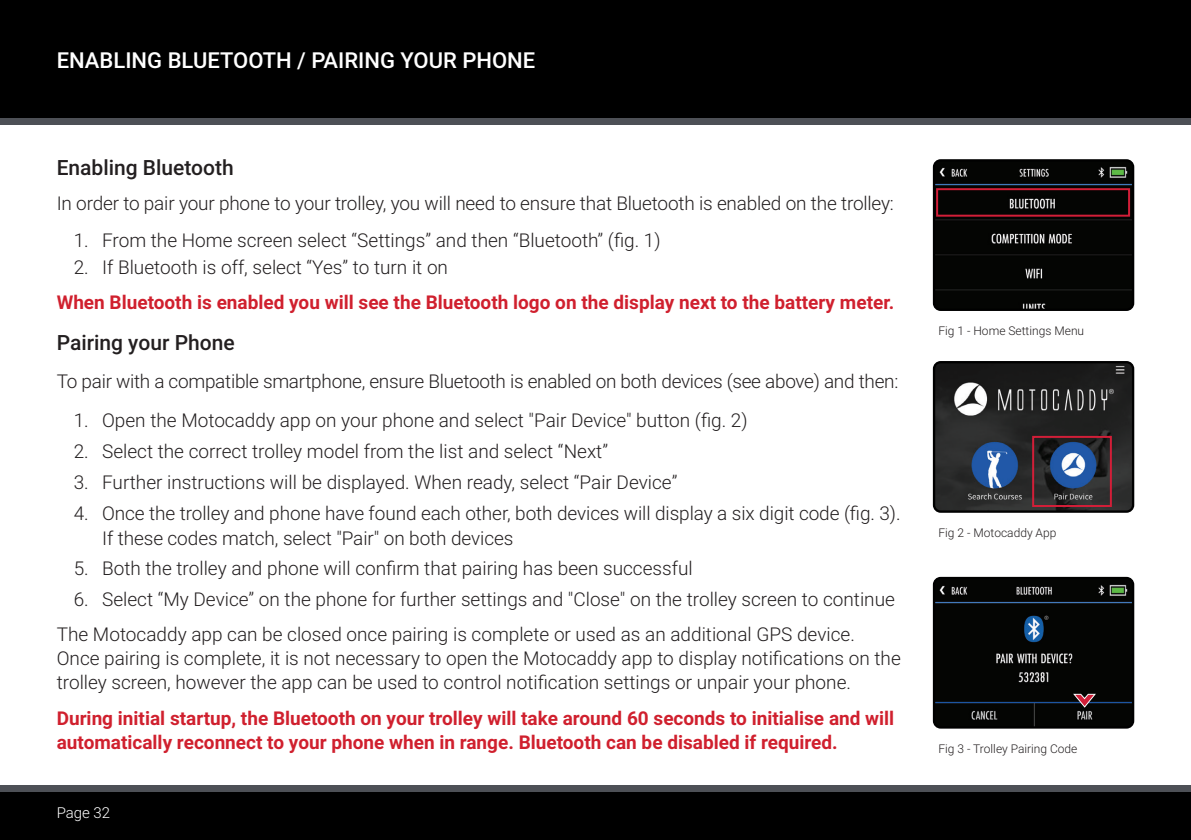
<style>
.page{position:relative;width:1191px;height:840px;background:#fff}
.page>*{position:absolute;margin:0;border:0;box-sizing:border-box;transform-origin:0 0}
.Right_Title{font:500 22px "Roboto";color:#fff}
.Headline{font:500 21px "Roboto";color:#231f20}
.Body{font:300 19px/24px "Roboto";color:#231f20}
.Numbered_Bullets{font:300 19px/25px "Roboto";color:#231f20}
.NB{font:700 19px/24px "Roboto";color:#d0202e}
.t1{font:300 15px "Roboto";color:#fff}
.Figs{font:300 12px "Roboto";color:#231f20}
</style>
<div class="page">
<div style="left:0;top:790px;width:1191px;height:49px;background:#000"></div>
<div style="left:0;top:0;width:1191px;height:118px;background:#000"></div>
<div style="left:0;top:118px;width:1191px;height:6px;background:#4d5056"></div>
<div style="left:0;top:784px;width:1191px;height:7px;background:#4d5056"></div>
<img style="left:936px;top:162px;width:195px;height:146px">
<div style="left:933px;top:159px;width:201px;height:152px;border:2px solid #000;border-radius:7px"></div>
<img style="left:936px;top:364px;width:197px;height:147px">
<div style="left:933px;top:361px;width:201px;height:151px;border:2px solid #000;border-radius:7px"></div>
<img style="left:936px;top:579px;width:195px;height:146px">
<div style="left:933px;top:576px;width:201px;height:152px;border:2px solid #000;border-radius:7px"></div>
<div style="left:936px;top:188px;width:194px;height:28px;border:2px solid #d21e38"></div>
<div style="left:1032px;top:435px;width:79px;height:71px;border:2px solid #d21e38"></div>
<svg style="left:1073px;top:693px;width:22px;height:14px"></svg>
<p class="Right_Title" style="left:57px;top:45px;width:480px">ENABLING BLUETOOTH / PAIRING YOUR PHONE</p>
<p class="Headline" style="left:57px;top:153px;width:179px">Enabling Bluetooth</p>
<p class="Body" style="left:57px;top:191px;width:838px">In order to pair your phone to your trolley, you will need to ensure that Bluetooth is enabled on the trolley:</p>
<p class="Body" style="left:74px;top:227px;width:588px">1. From the Home screen select “Settings” and then “Bluetooth” (fig. 1)</p>
<p class="Body" style="left:74px;top:254px;width:376px">2. If Bluetooth is off, select “Yes” to turn it on</p>
<p class="NB" style="left:57px;top:289px;width:839px">When Bluetooth is enabled you will see the Bluetooth logo on the display next to the battery meter.</p>
<p class="Headline" style="left:57px;top:327px;width:179px">Pairing your Phone</p>
<p class="Body" style="left:57px;top:368px;width:843px">To pair with a compatible smartphone, ensure Bluetooth is enabled on both devices (see above) and then:</p>
<p class="Numbered_Bullets" style="left:74px;top:407px;width:675px">1. Open the Motocaddy app on your phone and select "Pair Device" button (fig. 2)</p>
<p class="Numbered_Bullets" style="left:74px;top:438px;width:536px">2. Select the correct trolley model from the list and select “Next”</p>
<p class="Numbered_Bullets" style="left:74px;top:468px;width:605px">3. Further instructions will be displayed. When ready, select “Pair Device”</p>
<p class="Numbered_Bullets" style="left:102px;top:499px;width:800px;text-indent:-28px">4. Once the trolley and phone have found each other, both devices will display a six digit code (fig. 3).<br>If these codes match, select "Pair" on both devices</p>
<p class="Numbered_Bullets" style="left:74px;top:555px;width:620px">5. Both the trolley and phone will confirm that pairing has been successful</p>
<p class="Numbered_Bullets" style="left:74px;top:585px;width:822px">6. Select “My Device” on the phone for further settings and "Close" on the trolley screen to continue</p>
<p class="Body" style="left:57px;top:621px;width:845px">The Motocaddy app can be closed once pairing is complete or used as an additional GPS device.<br>Once pairing is complete, it is not necessary to open the Motocaddy app to display notifications on the trolley screen, however the app can be used to control notification settings or unpair your phone.</p>
<p class="NB" style="left:57px;top:705px;width:839px">During initial startup, the Bluetooth on your trolley will take around 60 seconds to initialise and will automatically reconnect to your phone when in range. Bluetooth can be disabled if required.</p>
<p class="t1" style="left:57px;top:802px;width:55px">Page 32</p>
<p class="Figs" style="left:938px;top:322px;width:147px">Fig 1 - Home Settings Menu</p>
<p class="Figs" style="left:938px;top:523px;width:119px">Fig 2 - Motocaddy App</p>
<p class="Figs" style="left:938px;top:739px;width:140px">Fig 3 - Trolley Pairing Code</p>
</div>
